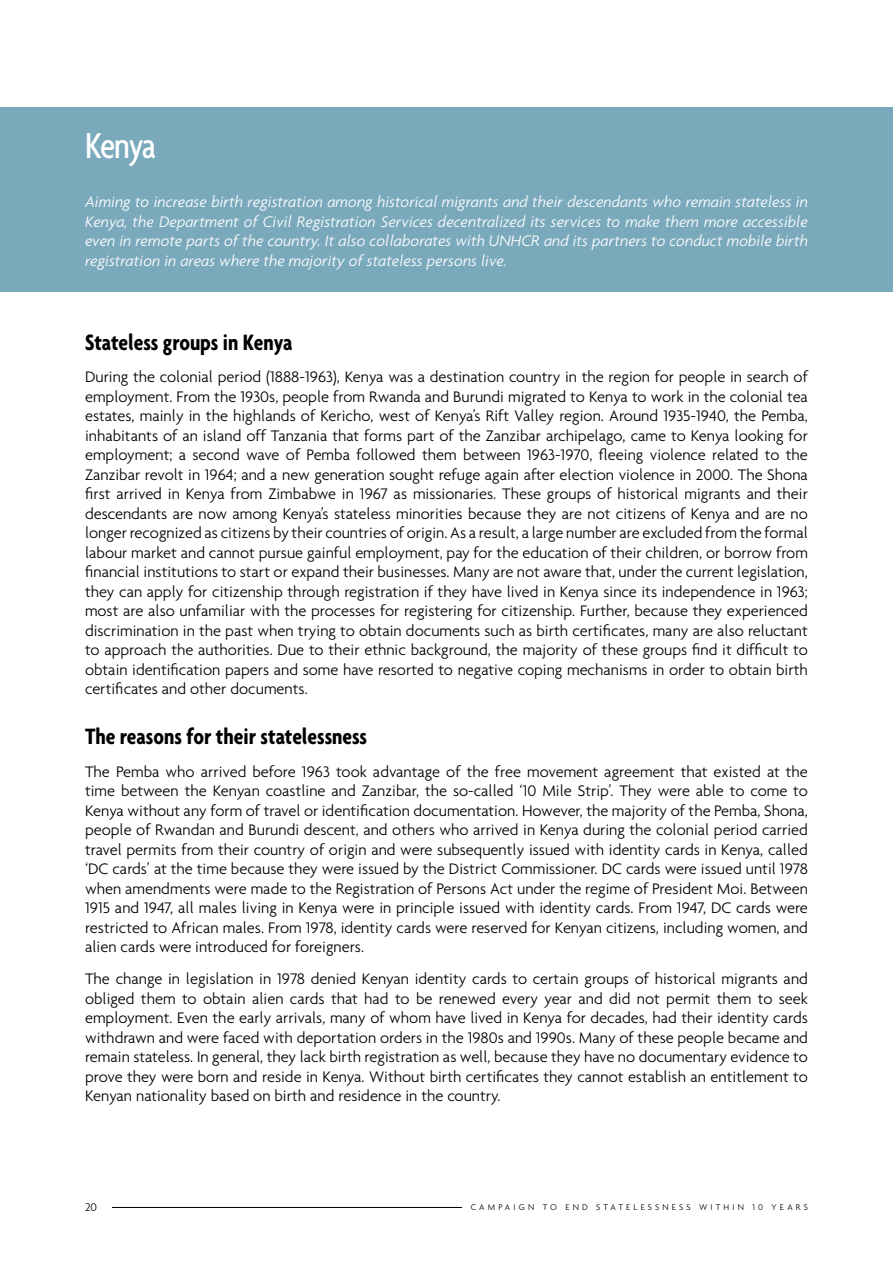
<style>
.page{position:relative;width:893px;height:1263px;background:#fff}
.page>*{position:absolute;margin:0;border:0;box-sizing:border-box;transform-origin:0 0}
.t1{font:500 condensed 39px "Agenda";letter-spacing:-.04em;color:#fff;scale:.96 1}
.t2{font:700 condensed 24px "Agenda";color:#000;scale:.96 1}
.t3{font:300 16.5px/19.5px "Agenda";color:#000;text-align:justify}
.t4{font:italic 300 16.5px/19.5px "Agenda";color:#fff;text-align:justify}
.t5{font:300 12px "Agenda";color:#000}
.t6{font:300 9px "Agenda";letter-spacing:.35em;color:#000}
</style>
<div class="page">
<hr style="left:111px;top:1207px;width:351px;height:1px;background:#000">
<div style="left:0;top:107px;width:893px;height:185px;background:#7aa9bc"></div>
<h1 class="t1" style="left:85px;top:123px;width:76px">Kenya</h1>
<p class="t4" style="left:85px;top:192px;width:724px">Aiming to increase birth registration among historical migrants and their descendants who remain stateless in Kenya, the Department of Civil Registration Services decentralized its services to make them more accessible even in remote parts of the country. It also collaborates with UNHCR and its partners to conduct mobile birth registration in areas where the majority of stateless persons live.</p>
<h2 class="t2" style="left:85px;top:328px;width:218px">Stateless groups in Kenya</h2>
<p class="t3" style="left:85px;top:367px;width:724px">During the colonial period (1888-1963), Kenya was a destination country in the region for people in search of employment. From the 1930s, people from Rwanda and Burundi migrated to Kenya to work in the colonial tea estates, mainly in the highlands of Kericho, west of Kenya’s Rift Valley region. Around 1935-1940, the Pemba, inhabitants of an island off Tanzania that forms part of the Zanzibar archipelago, came to Kenya looking for employment; a second wave of Pemba followed them between 1963-1970, fleeing violence related to the Zanzibar revolt in 1964; and a new generation sought refuge again after election violence in 2000. The Shona first arrived in Kenya from Zimbabwe in 1967 as missionaries. These groups of historical migrants and their descendants are now among Kenya’s stateless minorities because they are not citizens of Kenya and are no longer recognized as citizens by their countries of origin. As a result, a large number are excluded from the formal labour market and cannot pursue gainful employment, pay for the education of their children, or borrow from financial institutions to start or expand their businesses. Many are not aware that, under the current legislation, they can apply for citizenship through registration if they have lived in Kenya since its independence in 1963; most are also unfamiliar with the processes for registering for citizenship. Further, because they experienced discrimination in the past when trying to obtain documents such as birth certificates, many are also reluctant to approach the authorities. Due to their ethnic background, the majority of these groups find it difficult to obtain identification papers and some have resorted to negative coping mechanisms in order to obtain birth certificates and other documents.</p>
<h2 class="t2" style="left:85px;top:722px;width:295px">The reasons for their statelessness</h2>
<p class="t3" style="left:85px;top:761px;width:724px">The Pemba who arrived before 1963 took advantage of the free movement agreement that existed at the time between the Kenyan coastline and Zanzibar, the so-called ‘10 Mile Strip’. They were able to come to Kenya without any form of travel or identification documentation. However, the majority of the Pemba, Shona, people of Rwandan and Burundi descent, and others who arrived in Kenya during the colonial period carried travel permits from their country of origin and were subsequently issued with identity cards in Kenya, called ‘DC cards’ at the time because they were issued by the District Commissioner. DC cards were issued until 1978 when amendments were made to the Registration of Persons Act under the regime of President Moi. Between 1915 and 1947, all males living in Kenya were in principle issued with identity cards. From 1947, DC cards were restricted to African males. From 1978, identity cards were reserved for Kenyan citizens, including women, and alien cards were introduced for foreigners.</p>
<p class="t3" style="left:85px;top:969px;width:724px">The change in legislation in 1978 denied Kenyan identity cards to certain groups of historical migrants and obliged them to obtain alien cards that had to be renewed every year and did not permit them to seek employment. Even the early arrivals, many of whom have lived in Kenya for decades, had their identity cards withdrawn and were faced with deportation orders in the 1980s and 1990s. Many of these people became and remain stateless. In general, they lack birth registration as well, because they have no documentary evidence to prove they were born and reside in Kenya. Without birth certificates they cannot establish an entitlement to Kenyan nationality based on birth and residence in the country.</p>
<p class="t5" style="left:85px;top:1200px;width:13px">20</p>
<p class="t6" style="left:471px;top:1202px;width:339px">CAMPAIGN TO END STATELESSNESS WITHIN 10 YEARS</p>
</div>
